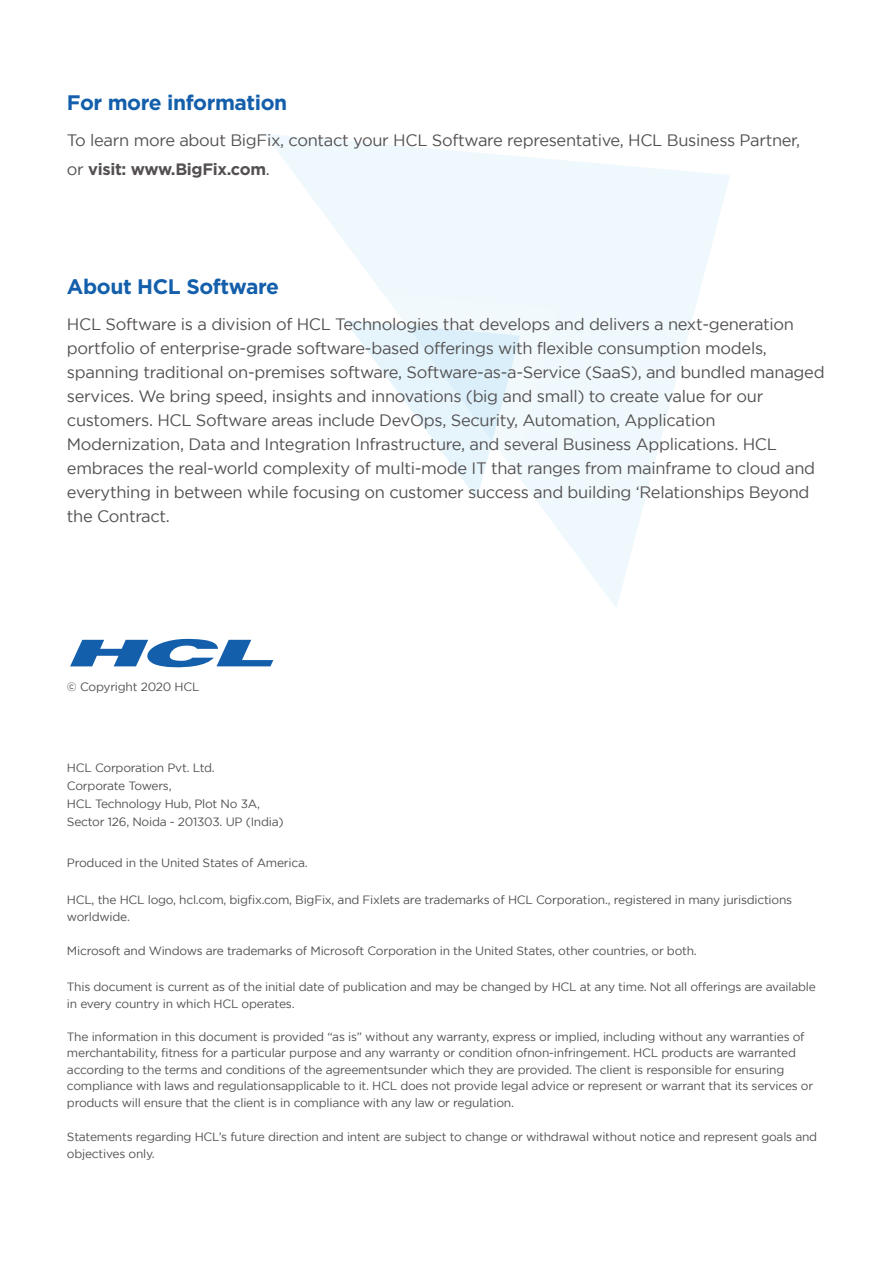
<style>
.page{position:relative;width:893px;height:1263px;background:#fff}
.page>*{position:absolute;margin:0;border:0;box-sizing:border-box;transform-origin:0 0}
.t1{font:700 21px "Gotham";letter-spacing:-.02em;color:#135fab}
.t2{font:16.5px/24px "Gotham";letter-spacing:-.02em;color:#545051}
.t3{font:12px/16.5px "Gotham";letter-spacing:-.02em;color:#545051}
.s1{font-weight:700}
</style>
<div class="page">
<svg style="left:265px;top:134px;width:465px;height:474px;fill:#eff8fc"></svg>
<svg style="left:280px;top:284px;width:278px;height:283px"></svg>
<svg style="left:70px;top:638px;width:203px;height:30px"></svg>
<h1 class="t1" style="left:67px;top:90px;width:222px">For more information</h1>
<h2 class="t2" style="left:67px;top:126px;width:735px;line-height:28.5px">To learn more about BigFix, contact your HCL Software representative, HCL Business Partner, or <span class="s1">visit: www.BigFix.com</span>.</h2>
<h1 class="t1" style="left:67px;top:274px;width:213px">About HCL Software</h1>
<p class="t2" style="left:67px;top:312px;width:759px">HCL Software is a division of HCL Technologies that develops and delivers a next-generation portfolio of enterprise-grade software-based offerings with flexible consumption models, spanning traditional on-premises software, Software-as-a-Service (SaaS), and bundled managed services. We bring speed, insights and innovations (big and small) to create value for our customers. HCL Software areas include DevOps, Security, Automation, Application Modernization, Data and Integration Infrastructure, and several Business Applications. HCL embraces the real-world complexity of multi-mode IT that ranges from mainframe to cloud and everything in between while focusing on customer success and building ‘Relationships Beyond the Contract.</p>
<p class="t3" style="left:67px;top:678px;width:134px">© Copyright 2020 HCL</p>
<p class="t3" style="left:67px;top:758px;width:218px;line-height:18px">HCL Corporation Pvt. Ltd.<br>Corporate Towers,<br>HCL Technology Hub, Plot No 3A,<br>Sector 126, Noida - 201303. UP (India)</p>
<p class="t3" style="left:67px;top:854px;width:242px">Produced in the United States of America.</p>
<p class="t3" style="left:67px;top:891px;width:727px">HCL, the HCL logo, hcl.com, bigfix.com, BigFix, and Fixlets are trademarks of HCL Corporation., registered in many jurisdictions worldwide.</p>
<p class="t3" style="left:67px;top:942px;width:631px">Microsoft and Windows are trademarks of Microsoft Corporation in the United States, other countries, or both.</p>
<p class="t3" style="left:67px;top:978px;width:750px">This document is current as of the initial date of publication and may be changed by HCL at any time. Not all offerings are available in every country in which HCL operates.</p>
<p class="t3" style="left:67px;top:1028px;width:748px">The information in this document is provided “as is” without any warranty, express or implied, including without any warranties of merchantability, fitness for a particular purpose and any warranty or condition ofnon-infringement. HCL products are warranted according to the terms and conditions of the agreementsunder which they are provided. The client is responsible for ensuring compliance with laws and regulationsapplicable to it. HCL does not provide legal advice or represent or warrant that its services or products will ensure that the client is in compliance with any law or regulation.</p>
<p class="t3" style="left:67px;top:1128px;width:752px">Statements regarding HCL’s future direction and intent are subject to change or withdrawal without notice and represent goals and objectives only.</p>
</div>
